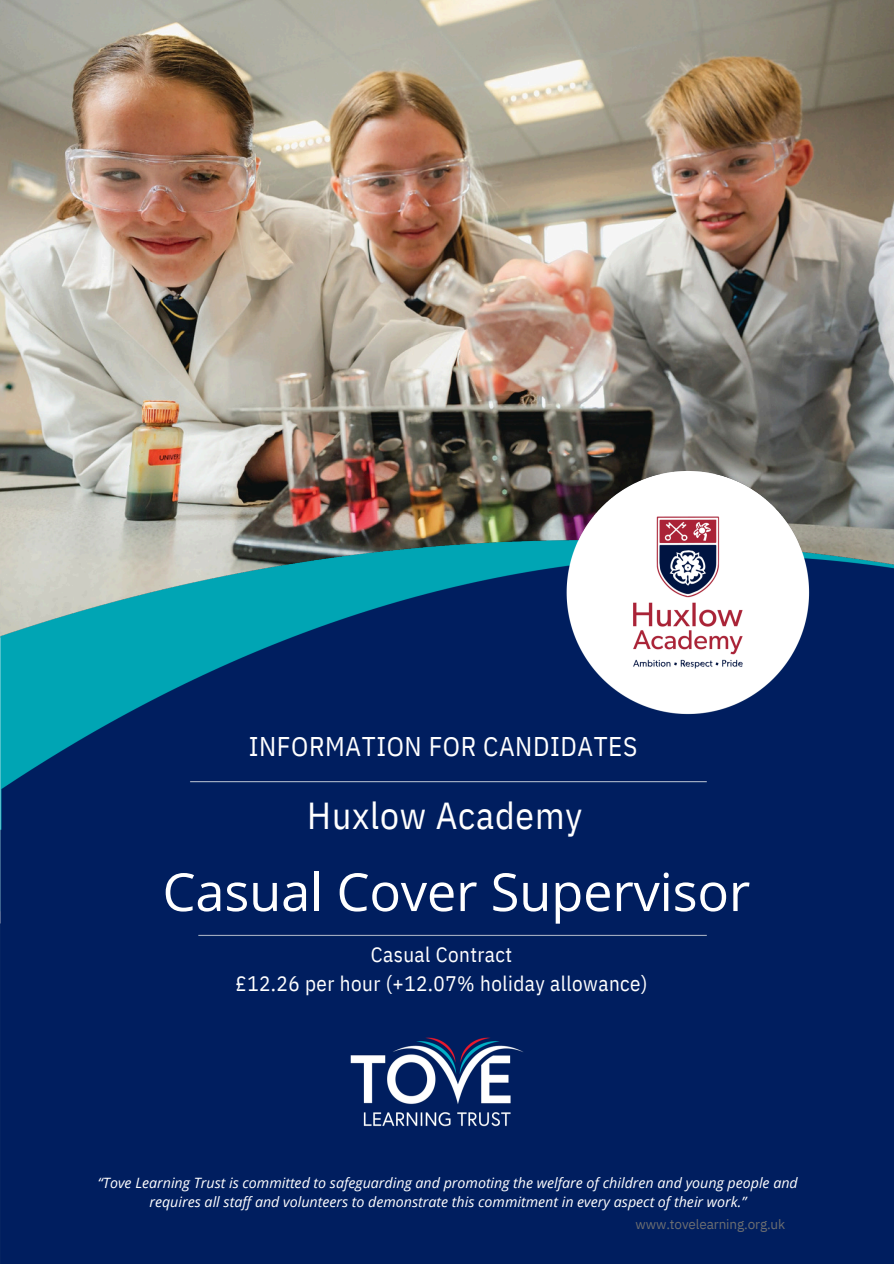
<style>
.page{position:relative;width:894px;height:1264px;background:#fff}
.page>*{position:absolute;margin:0;border:0;box-sizing:border-box;transform-origin:0 0}
.t1{font:52.5px "Open Sans";letter-spacing:-.005em;color:#fff}
.t2{font:37.5px "IBM Plex Sans Cond";letter-spacing:.02em;color:#fff}
.t3{font:27px "IBM Plex Sans Cond";letter-spacing:.02em;color:#fff}
.t4{font:21px/29.2px "IBM Plex Sans Cond";letter-spacing:.02em;color:#fff;text-align:center}
.t5{font:italic 14.25px/19.2px "Open Sans";color:#fff;text-align:center}
.t6{font:13.5px "IBM Plex Sans";letter-spacing:-.01em;color:#6d6e70}
</style>
<div class="page">
<img style="left:0;top:0;width:893px;height:464px">
<img style="left:0;top:464px;width:893px;height:799px">
<h1 class="t3" style="left:249px;top:728px;width:390px">INFORMATION FOR CANDIDATES</h1>
<p class="t2" style="left:307px;top:791px;width:276px">Huxlow Academy</p>
<h3 class="t1" style="left:162px;top:855px;width:589px">Casual Cover Supervisor</h3>
<h2 class="t4" style="left:235px;top:939px;width:413px">Casual Contract<br>£12.26 per hour (+12.07% holiday allowance)</h2>
<h4 class="t5" style="left:98px;top:1172px;width:701px">“Tove Learning Trust is committed to safeguarding and promoting the welfare of children and young people and requires all staff and volunteers to demonstrate this commitment in every aspect of their work.”</h4>
<p class="t6" style="left:635px;top:1214px;width:151px">www.tovelearning.org.uk</p>
</div>
